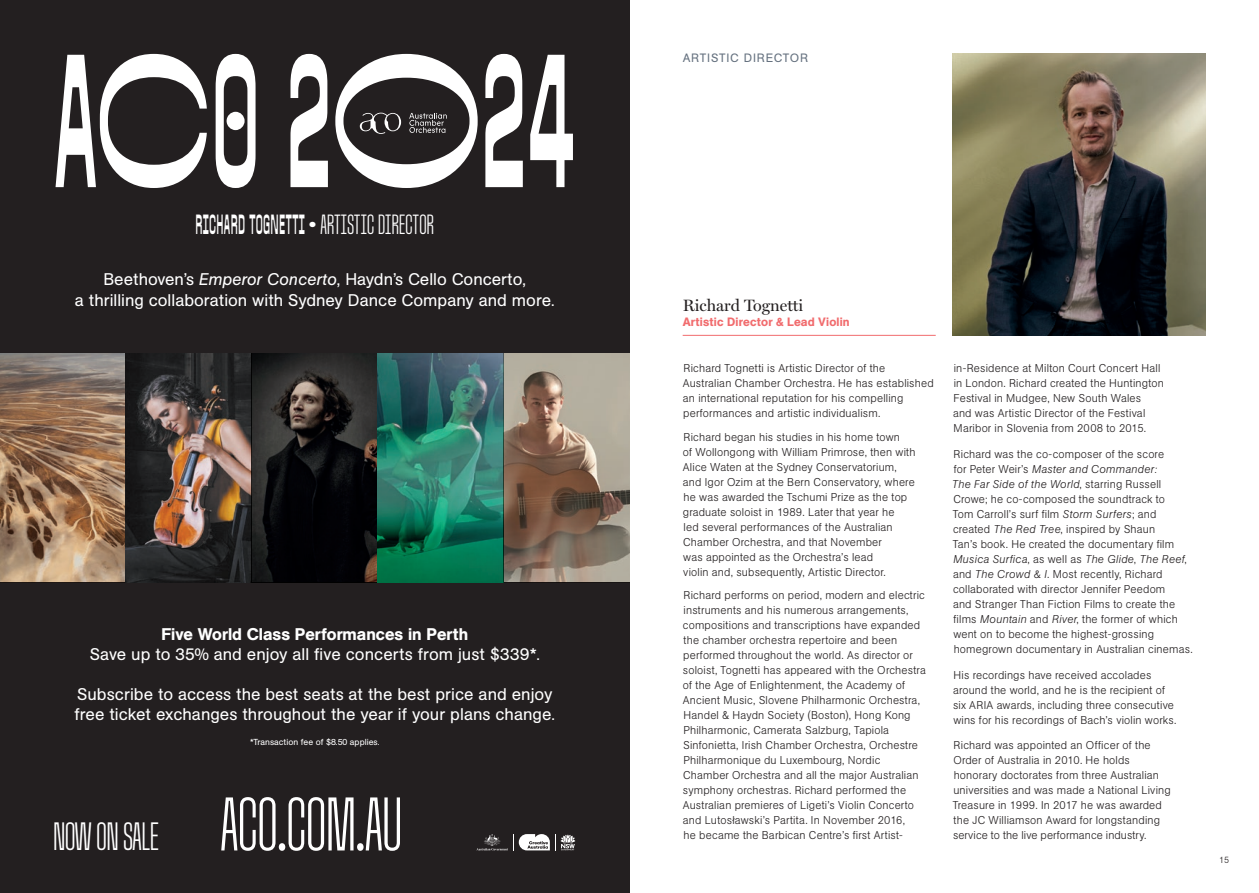
<style>
.page{position:relative;width:1259px;height:893px;background:#fff}
.page>*{position:absolute;margin:0;border:0;box-sizing:border-box;transform-origin:0 0}
.t1{font:700 176.55px "ACO Sans";letter-spacing:.01em;color:#fff}
.t2{font:70.65px "ACO Sans Monoline";letter-spacing:.005em;color:#fff}
.t3{font:25.95px "ACO Sans Monoline";letter-spacing:.005em;color:#fff}
.t4{font:16.8px/20.1px "AG Book Std";color:#fff;text-align:center}
.t5{font:500 16.8px "AG Book Std";color:#fff}
.t6{font:16.5px "Miller Display";color:#231f20}
.t7{font:500 12px "AG Book Std";letter-spacing:.015em;color:#f16c6e}
.t8{font:12px "AG Book Std";letter-spacing:.07em;color:#65717f}
.t9{font:300 11.25px/15px "AG Book Std";letter-spacing:.015em;color:#231f20}
.t10{font:300 9px "AG Book Std";color:#231f20}
.t11{font:8.7px "AG Book Std";color:#fff}
.s1{font-family:"ACO Sans";font-weight:700}
.s2{font-style:italic}
.s3{font-size:36.9px}
</style>
<div class="page">
<img style="left:952px;top:53px;width:253px;height:283px">
<hr style="left:682px;top:335px;width:253px;height:1px;background:#f16c6e">
<div style="left:0;top:0;width:629px;height:893px;background:#231f20"></div>
<svg style="left:476px;top:834px;width:99px;height:16px"></svg>
<svg style="left:360px;top:113px;width:41px;height:21px"></svg>
<svg style="left:409px;top:113px;width:38px;height:20px"></svg>
<img style="left:0;top:354px;width:504px;height:228px">
<img style="left:126px;top:354px;width:126px;height:228px">
<svg style="left:252px;top:354px;width:126px;height:228px"></svg>
<img style="left:378px;top:354px;width:125px;height:228px">
<svg style="left:504px;top:354px;width:125px;height:228px;background:#938070"></svg>
<h1 class="t1" style="left:54px;top:24px;width:523px">ACO 2O24</h1>
<h3 class="t3" style="left:196px;top:210px;width:240px"><span class="s1">RICHARD TOGNETTI</span> • ARTISTIC DIRECTOR</h3>
<h3 class="t4" style="left:75px;top:270px;width:481px">Beethoven’s <span class="s2">Emperor Concerto</span>, Haydn’s Cello Concerto,<br>a thrilling collaboration with Sydney Dance Company and more.</h3>
<h3 class="t5" style="left:161px;top:624px;width:308px">Five World Class Performances in Perth</h3>
<h3 class="t4" style="left:90px;top:644px;width:451px">Save up to 35% and enjoy all five concerts from just $339*.</h3>
<h3 class="t4" style="left:74px;top:685px;width:482px;text-align:left">Subscribe to access the best seats at the best price and enjoy free ticket exchanges throughout the year if your plans change.</h3>
<p class="t11" style="left:250px;top:737px;width:131px">*Transaction fee of $8.50 applies.</p>
<h2 class="t2" style="left:54px;top:785px;width:350px"><span class="s3">NOW ON SALE</span> ACO.COM.AU</h2>
<p class="t8" style="left:683px;top:51px;width:127px">ARTISTIC DIRECTOR</p>
<h3 class="t6" style="left:682px;top:296px;width:122px">Richard Tognetti</h3>
<p class="t7" style="left:682px;top:315px;width:168px">Artistic Director &amp; Lead Violin</p>
<p class="t9" style="left:683px;top:361px;width:252px">Richard Tognetti is Artistic Director of the Australian Chamber Orchestra. He has established an international reputation for his compelling performances and artistic individualism.</p>
<p class="t9" style="left:683px;top:430px;width:234px">Richard began his studies in his home town<br>of Wollongong with William Primrose, then with Alice Waten at the Sydney Conservatorium, and Igor Ozim at the Bern Conservatory, where he was awarded the Tschumi Prize as the top graduate soloist in 1989. Later that year he<br>led several performances of the Australian Chamber Orchestra, and that November<br>was appointed as the Orchestra’s lead<br>violin and, subsequently, Artistic Director.</p>
<p class="t9" style="left:683px;top:588px;width:245px">Richard performs on period, modern and electric instruments and his numerous arrangements, compositions and transcriptions have expanded the chamber orchestra repertoire and been performed throughout the world. As director or soloist, Tognetti has appeared with the Orchestra of the Age of Enlightenment, the Academy of Ancient Music, Slovene Philharmonic Orchestra, Handel &amp; Haydn Society (Boston), Hong Kong Philharmonic, Camerata Salzburg, Tapiola Sinfonietta, Irish Chamber Orchestra, Orchestre Philharmonique du Luxembourg, Nordic Chamber Orchestra and all the major Australian symphony orchestras. Richard performed the Australian premieres of Ligeti’s Violin Concerto and Lutosławski’s Partita. In November 2016,<br>he became the Barbican Centre’s first Artist-</p>
<p class="t9" style="left:953px;top:361px;width:212px">in-Residence at Milton Court Concert Hall in London. Richard created the Huntington Festival in Mudgee, New South Wales<br>and was Artistic Director of the Festival Maribor in Slovenia from 2008 to 2015.</p>
<p class="t9" style="left:952px;top:447px;width:242px">Richard was the co-composer of the score<br>for Peter Weir’s <span class="s2">Master and Commander:<br>The Far Side of the World</span>, starring Russell Crowe; he co-composed the soundtrack to<br>Tom Carroll’s surf film <span class="s2">Storm Surfers</span>; and created <span class="s2">The Red Tree</span>, inspired by Shaun<br>Tan’s book. He created the documentary film <span class="s2">Musica Surfica</span>, as well as <span class="s2">The Glide</span>, <span class="s2">The Reef</span>, and <span class="s2">The Crowd &amp; I</span>. Most recently, Richard collaborated with director Jennifer Peedom<br>and Stranger Than Fiction Films to create the films <span class="s2">Mountain</span> and <span class="s2">River</span>, the former of which went on to become the highest-grossing homegrown documentary in Australian cinemas.</p>
<p class="t9" style="left:953px;top:667px;width:225px">His recordings have received accolades around the world, and he is the recipient of six ARIA awards, including three consecutive wins for his recordings of Bach’s violin works.</p>
<p class="t9" style="left:952px;top:738px;width:219px">Richard was appointed an Officer of the Order of Australia in 2010. He holds honorary doctorates from three Australian universities and was made a National Living Treasure in 1999. In 2017 he was awarded the JC Williamson Award for longstanding service to the live performance industry.</p>
<p class="t10" style="left:1219px;top:855px;width:12px">15</p>
</div>
